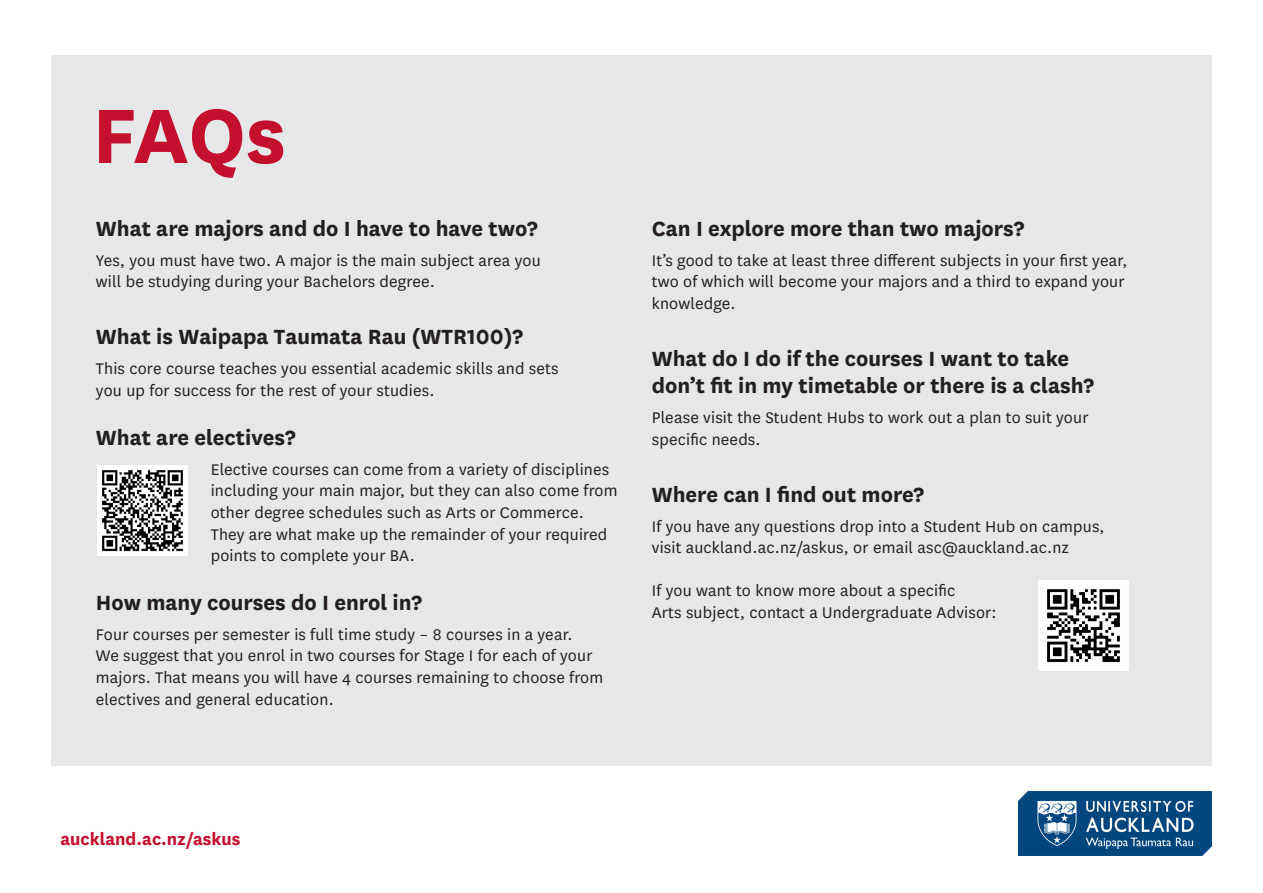
<style>
.page{position:relative;width:1263px;height:893px;background:#fff}
.page>*{position:absolute;margin:0;border:0;box-sizing:border-box;transform-origin:0 0}
.t1{font:700 90px "National";color:#c3102f}
.FAQ{font:700 24px/27px "National";color:#231f20}
.t2{font:700 19.5px "National";color:#c3102f}
.FAQ_answer{font:18px/21.6px "National";letter-spacing:.01em;color:#231f20}
.FAQ-2{font:18px/21.6px "National";letter-spacing:.01em;color:#231f20}
</style>
<div class="page">
<div style="left:51px;top:55px;width:1161px;height:710px;background:#e6e7e9"></div>
<img style="left:1018px;top:791px;width:193px;height:64px">
<img style="left:1038px;top:581px;width:90px;height:90px">
<img style="left:98px;top:465px;width:90px;height:90px">
<p class="t1" style="left:92px;top:72px;width:195px">FAQs</p>
<p class="FAQ" style="left:96px;top:213px;width:443px">What are majors and do I have to have two?</p>
<p class="FAQ-2" style="left:96px;top:249px;width:446px">Yes, you must have two. A major is the main subject area you will be studying during your Bachelors degree.</p>
<p class="FAQ" style="left:96px;top:322px;width:429px">What is Waipapa Taumata Rau (WTR100)?</p>
<p class="FAQ-2" style="left:96px;top:357px;width:464px">This core course teaches you essential academic skills and sets you up for success for the rest of your studies.</p>
<p class="FAQ" style="left:96px;top:422px;width:201px">What are electives?</p>
<p class="FAQ_answer" style="left:211px;top:458px;width:408px">Elective courses can come from a variety of disciplines including your main major, but they can also come from other degree schedules such as Arts or Commerce.<br>They are what make up the remainder of your required points to complete your BA.</p>
<p class="FAQ" style="left:96px;top:587px;width:328px">How many courses do I enrol in?</p>
<p class="FAQ_answer" style="left:96px;top:623px;width:509px">Four courses per semester is full time study – 8 courses in a year.<br>We suggest that you enrol in two courses for Stage I for each of your majors. That means you will have 4 courses remaining to choose from electives and general education.</p>
<p class="FAQ" style="left:652px;top:213px;width:374px">Can I explore more than two majors?</p>
<p class="FAQ_answer" style="left:652px;top:249px;width:477px">It’s good to take at least three different subjects in your first year, two of which will become your majors and a third to expand your knowledge.</p>
<p class="FAQ" style="left:652px;top:343px;width:444px">What do I do if the courses I want to take don’t fit in my timetable or there is a clash?</p>
<p class="FAQ_answer" style="left:652px;top:406px;width:438px">Please visit the Student Hubs to work out a plan to suit your specific needs.</p>
<p class="FAQ" style="left:652px;top:479px;width:274px">Where can I find out more?</p>
<p class="FAQ_answer" style="left:652px;top:515px;width:454px">If you have any questions drop into a Student Hub on campus, visit auckland.ac.nz/askus, or email asc@auckland.ac.nz</p>
<p class="FAQ_answer" style="left:652px;top:579px;width:346px">If you want to know more about a specific<br>Arts subject, contact a Undergraduate Advisor:</p>
<p class="t2" style="left:61px;top:825px;width:181px">auckland.ac.nz/askus</p>
</div>
